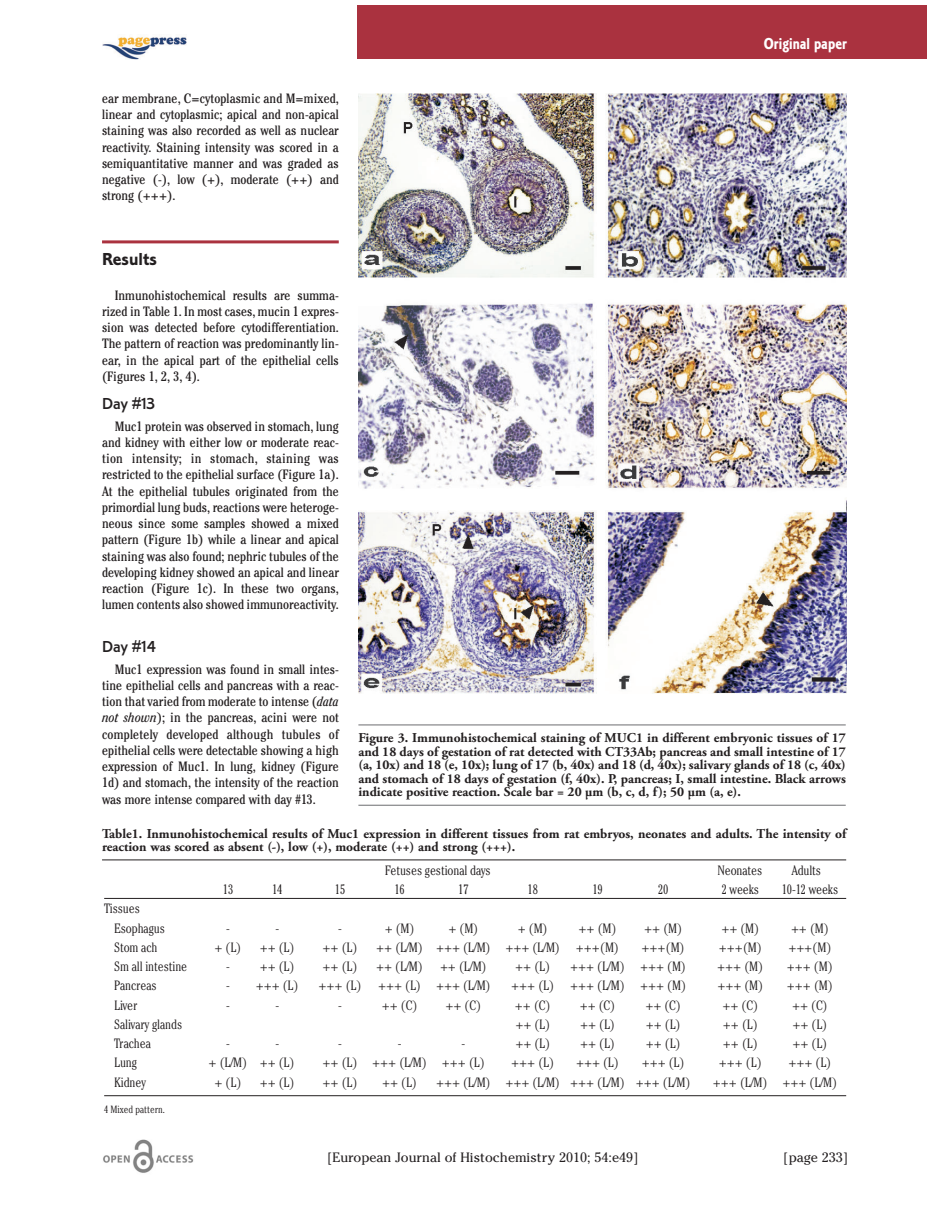
<style>
.page{position:relative;width:927px;height:1225px;background:#fff}
.page>*{position:absolute;margin:0;border:0;box-sizing:border-box;transform-origin:0 0}
.t1{font:18px "Corinthian Bold Plain";color:#231f20}
.t2{font:16.5px "Corinthian Bold Condensed Plain";color:#fff}
.t3{font:16.5px "Corinthian Medium Plain";color:#231f20}
.t4{font:condensed 13.5px/16.2px "Cheltenham";color:#231f20;text-align:justify}
.t5{font:300 condensed 13.5px/19.2px "Cheltenham";letter-spacing:-.01em;color:#231f20}
.t6{font:700 13.5px/13.5px "Adobe Garamond Pro";color:#231f20;text-align:justify}
.t7{font:700 13.5px/13.5px "Adobe Garamond";color:#231f20}
.t8{font:13.5px "Cheltenham";color:#231f20}
.t9{font:300 condensed 10.5px "Cheltenham";color:#231f20}
.s1{font-family:"Arial"}
.s2{font-style:italic}
</style>
<div class="page">
<div style="left:357px;top:6px;width:570px;height:53px;background:#aa323f"></div>
<hr style="left:102px;top:240px;width:237px;height:3px;background:#aa323f">
<img style="left:103px;top:1140px;width:91px;height:33px">
<img style="left:102px;top:36px;width:84px;height:24px">
<img style="left:359px;top:94px;width:487px;height:600px">
<hr style="left:358px;top:724px;width:488px;height:1px;background:#6c6d70">
<hr style="left:358px;top:805px;width:488px;height:1px;background:#6c6d70">
<hr style="left:102px;top:859px;width:744px;height:1px;background:#231f20">
<hr style="left:104px;top:898px;width:742px;height:1px;background:#231f20">
<hr style="left:104px;top:1095px;width:742px;height:1px;background:#231f20">
<p class="t4" style="left:102px;top:92px;width:238px">ear membrane, C=cytoplasmic and M=mixed, linear and cytoplasmic; apical and non-apical staining was also recorded as well as nuclear reactivity. Staining intensity was scored in a semiquantitative manner and was graded as negative (-), low (+), moderate (++) and strong (+++).</p>
<p class="t2" style="left:764px;top:38px;width:85px">Original paper</p>
<h1 class="t1" style="left:102px;top:253px;width:56px">Results</h1>
<p class="t4" style="left:102px;top:288px;width:238px;text-indent:13px">Inmunohistochemical results are summa&shy;rized in Table 1. In most cases, mucin 1 expres&shy;sion was detected before cytodifferentiation.<br>The pattern of reaction was predominantly lin&shy;ear, in the apical part of the epithelial cells (Figures 1, 2, 3, 4).</p>
<p class="t3" style="left:102px;top:398px;width:55px">Day <span class="s1">#</span>13</p>
<p class="t4" style="left:102px;top:419px;width:238px;text-indent:13px">Muc1 protein was observed in stomach, lung and kidney with either low or moderate reac&shy;tion intensity; in stomach, staining was restricted to the epithelial surface (Figure 1a).<br>At the epithelial tubules originated from the primordial lung buds, reactions were heteroge&shy;neous since some samples showed a mixed pattern (Figure 1b) while a linear and apical staining was also found; nephric tubules of the developing kidney showed an apical and linear reaction (Figure 1c). In these two organs, lumen contents also showed immunoreactivity.</p>
<p class="t3" style="left:102px;top:641px;width:56px">Day <span class="s1">#</span>14</p>
<p class="t4" style="left:102px;top:662px;width:238px;text-indent:13px">Muc1 expression was found in small intes&shy;tine epithelial cells and pancreas with a reac&shy;tion that varied from moderate to intense (<span class="s2">data not shown</span>); in the pancreas, acini were not completely developed although tubules of epithelial cells were detectable showing a high expression of Muc1. In lung, kidney (Figure 1d) and stomach, the intensity of the reaction was more intense compared with day #13.</p>
<p class="t6" style="left:358px;top:732px;width:489px">Figure 3. Immunohistochemical staining of MUC1 in different embryonic tissues of 17 and 18 days of gestation of rat detected with CT33Ab; pancreas and small intestine of 17 (a, 10x) and 18 (e, 10x); lung of 17 (b, 40x) and 18 (d, 40x); salivary glands of 18 (c, 40x) and stomach of 18 days of gestation (f, 40x). P, pancreas; I, small intestine. Black arrows indicate positive reaction. Scale bar = 20 µm (b, c, d, f); 50 µm (a, e).</p>
<p class="t7" style="left:102px;top:828px;width:746px">Table1. Inmunohistochemical results of Muc1 expression in different tissues from rat embryos, neonates and adults. The intensity of reaction was scored as absent (-), low (+), moderate (++) and strong (+++).</p>
<p class="t5" style="left:385px;top:861px;width:108px">Fetuses gestional days</p>
<p class="t5" style="left:717px;top:861px;width:46px">Neonates</p>
<p class="t5" style="left:792px;top:861px;width:31px">Adults</p>
<p class="t5" style="left:223px;top:881px;width:12px">13</p>
<p class="t5" style="left:272px;top:881px;width:12px">14</p>
<p class="t5" style="left:335px;top:881px;width:12px">15</p>
<p class="t5" style="left:394px;top:881px;width:12px">16</p>
<p class="t5" style="left:458px;top:881px;width:12px">17</p>
<p class="t5" style="left:528px;top:881px;width:12px">18</p>
<p class="t5" style="left:592px;top:881px;width:12px">19</p>
<p class="t5" style="left:658px;top:881px;width:12px">20</p>
<p class="t5" style="left:722px;top:881px;width:39px">2 weeks</p>
<p class="t5" style="left:782px;top:881px;width:58px">10-12 weeks</p>
<p class="t5" style="left:114px;top:900px;width:52px;text-indent:-10px">Tissues<br>Esophagus</p>
<p class="t5" style="left:226px;top:919px;width:5px">-</p>
<p class="t5" style="left:275px;top:919px;width:5px">-</p>
<p class="t5" style="left:338px;top:919px;width:5px">-</p>
<p class="t5" style="left:385px;top:919px;width:32px">+ (M)</p>
<p class="t5" style="left:448px;top:919px;width:32px">+ (M)</p>
<p class="t5" style="left:518px;top:919px;width:32px">+ (M)</p>
<p class="t5" style="left:579px;top:919px;width:40px">++ (M)</p>
<p class="t5" style="left:644px;top:919px;width:40px">++ (M)</p>
<p class="t5" style="left:721px;top:919px;width:40px">++ (M)</p>
<p class="t5" style="left:791px;top:919px;width:40px">++ (M)</p>
<p class="t5" style="left:114px;top:938px;width:45px">Stom ach</p>
<p class="t5" style="left:215px;top:938px;width:29px">+ (L)</p>
<p class="t5" style="left:260px;top:938px;width:37px">++ (L)</p>
<p class="t5" style="left:323px;top:938px;width:37px">++ (L)</p>
<p class="t5" style="left:376px;top:938px;width:244px">++ (L/M) +++ (L/M) +++ (L/M) +++(M)</p>
<p class="t5" style="left:642px;top:938px;width:45px">+++(M)</p>
<p class="t5" style="left:719px;top:938px;width:45px">+++(M)</p>
<p class="t5" style="left:788px;top:938px;width:45px">+++(M)</p>
<p class="t5" style="left:114px;top:958px;width:75px">Sm all intestine</p>
<p class="t5" style="left:226px;top:958px;width:70px">- ++ (L)</p>
<p class="t5" style="left:323px;top:958px;width:37px">++ (L)</p>
<p class="t5" style="left:376px;top:958px;width:48px">++ (L/M)</p>
<p class="t5" style="left:440px;top:958px;width:48px">++ (L/M)</p>
<p class="t5" style="left:515px;top:958px;width:37px">++ (L)</p>
<p class="t5" style="left:570px;top:958px;width:118px">+++ (L/M) +++ (M)</p>
<p class="t5" style="left:717px;top:958px;width:48px">+++ (M)</p>
<p class="t5" style="left:787px;top:958px;width:48px">+++ (M)</p>
<p class="t5" style="left:114px;top:977px;width:44px">Pancreas</p>
<p class="t5" style="left:226px;top:977px;width:74px">- +++ (L)</p>
<p class="t5" style="left:319px;top:977px;width:174px">+++ (L) +++ (L) +++ (L/M)</p>
<p class="t5" style="left:511px;top:977px;width:176px">+++ (L) +++ (L/M) +++ (M)</p>
<p class="t5" style="left:717px;top:977px;width:48px">+++ (M)</p>
<p class="t5" style="left:787px;top:977px;width:48px">+++ (M)</p>
<p class="t5" style="left:114px;top:996px;width:25px">Liver</p>
<p class="t5" style="left:226px;top:996px;width:5px">-</p>
<p class="t5" style="left:275px;top:996px;width:5px">-</p>
<p class="t5" style="left:338px;top:996px;width:5px">-</p>
<p class="t5" style="left:382px;top:996px;width:37px">++ (C)</p>
<p class="t5" style="left:446px;top:996px;width:37px">++ (C)</p>
<p class="t5" style="left:515px;top:996px;width:37px">++ (C)</p>
<p class="t5" style="left:580px;top:996px;width:37px">++ (C)</p>
<p class="t5" style="left:645px;top:996px;width:37px">++ (C)</p>
<p class="t5" style="left:722px;top:996px;width:37px">++ (C)</p>
<p class="t5" style="left:792px;top:996px;width:37px">++ (C)</p>
<p class="t5" style="left:114px;top:1015px;width:70px">Salivary glands</p>
<p class="t5" style="left:515px;top:1015px;width:37px">++ (L)</p>
<p class="t5" style="left:580px;top:1015px;width:37px">++ (L)</p>
<p class="t5" style="left:646px;top:1015px;width:37px">++ (L)</p>
<p class="t5" style="left:723px;top:1015px;width:37px">++ (L)</p>
<p class="t5" style="left:792px;top:1015px;width:37px">++ (L)</p>
<p class="t5" style="left:114px;top:1035px;width:38px">Trachea</p>
<p class="t5" style="left:226px;top:1035px;width:5px">-</p>
<p class="t5" style="left:275px;top:1035px;width:5px">-</p>
<p class="t5" style="left:338px;top:1035px;width:5px">-</p>
<p class="t5" style="left:398px;top:1035px;width:5px">-</p>
<p class="t5" style="left:462px;top:1035px;width:5px">-</p>
<p class="t5" style="left:515px;top:1035px;width:37px">++ (L)</p>
<p class="t5" style="left:580px;top:1035px;width:37px">++ (L)</p>
<p class="t5" style="left:646px;top:1035px;width:37px">++ (L)</p>
<p class="t5" style="left:723px;top:1035px;width:37px">++ (L)</p>
<p class="t5" style="left:792px;top:1035px;width:37px">++ (L)</p>
<p class="t5" style="left:114px;top:1054px;width:24px">Lung</p>
<p class="t5" style="left:209px;top:1054px;width:88px">+ (L/M) ++ (L)</p>
<p class="t5" style="left:323px;top:1054px;width:164px">++ (L) +++ (L/M) +++ (L)</p>
<p class="t5" style="left:511px;top:1054px;width:45px">+++ (L)</p>
<p class="t5" style="left:576px;top:1054px;width:45px">+++ (L)</p>
<p class="t5" style="left:642px;top:1054px;width:45px">+++ (L)</p>
<p class="t5" style="left:719px;top:1054px;width:45px">+++ (L)</p>
<p class="t5" style="left:788px;top:1054px;width:45px">+++ (L)</p>
<p class="t5" style="left:114px;top:1073px;width:33px">Kidney</p>
<p class="t5" style="left:215px;top:1073px;width:29px">+ (L)</p>
<p class="t5" style="left:260px;top:1073px;width:37px">++ (L)</p>
<p class="t5" style="left:323px;top:1073px;width:37px">++ (L)</p>
<p class="t5" style="left:382px;top:1073px;width:37px">++ (L)</p>
<p class="t5" style="left:436px;top:1073px;width:256px">+++ (L/M) +++ (L/M) +++ (L/M) +++ (L/M)</p>
<p class="t5" style="left:713px;top:1073px;width:126px">+++ (L/M) +++ (L/M)</p>
<p class="t9" style="left:104px;top:1105px;width:62px">4 Mixed pattern.</p>
<p class="t8" style="left:327px;top:1149px;width:313px">[European Journal of Histochemistry 2010; 54:e49]</p>
<p class="t8" style="left:783px;top:1149px;width:66px">[page 233]</p>
</div>
